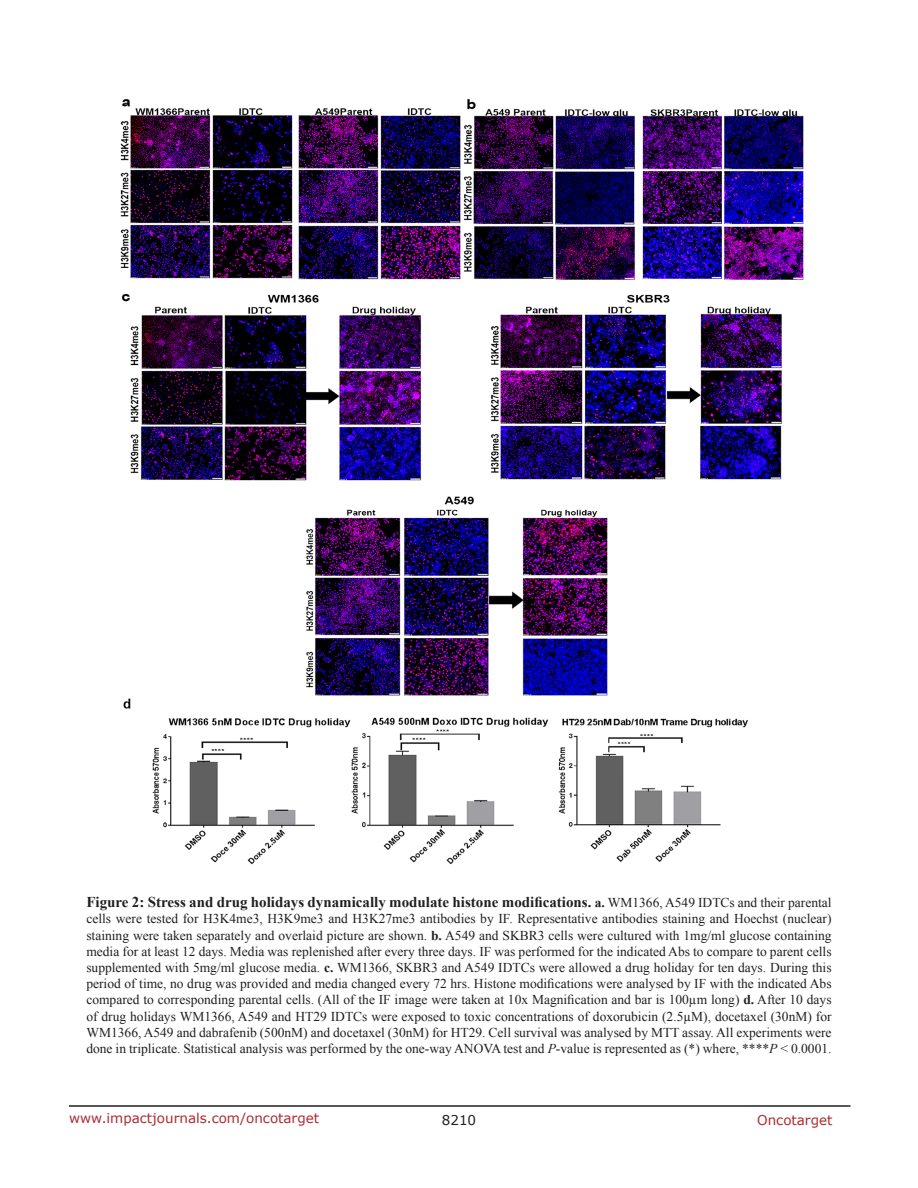
<style>
.page{position:relative;width:918px;height:1188px;background:#fff}
.page>*{position:absolute;margin:0;border:0;box-sizing:border-box;transform-origin:0 0}
.FigureText{font:700 15px "Times New Roman";color:#221f22}
.FigureText-2{font:13.5px/16.2px "Times New Roman";color:#221f22;text-align:justify}
.t1{font:13.5px "Verdana";color:#ac2b31}
.t2{font:13.5px "Verdana";color:#221f22}
.s1{font-size:13.5px}
.s2{font-weight:400;font-size:13.5px}
.s3{font-weight:700}
.s4{font-style:italic}
</style>
<div class="page">
<hr style="left:69px;top:1105px;width:781px;height:2px;background:#231f20">
<img style="left:120px;top:99px;width:684px;height:766px">
<p class="FigureText" style="left:86px;top:892px;width:747px">Figure 2: Stress and drug holidays dynamically modulate histone modifications. <span class="s1">a.</span> <span class="s2">WM1366, A549 IDTCs and their parental</span></p>
<p class="FigureText-2" style="left:86px;top:911px;width:747px">cells were tested for H3K4me3, H3K9me3 and H3K27me3 antibodies by IF. Representative antibodies staining and Hoechst (nuclear) staining were taken separately and overlaid picture are shown. <span class="s3">b.</span> A549 and SKBR3 cells were cultured with 1mg/ml glucose containing media for at least 12 days. Media was replenished after every three days. IF was performed for the indicated Abs to compare to parent cells supplemented with 5mg/ml glucose media. <span class="s3">c.</span> WM1366, SKBR3 and A549 IDTCs were allowed a drug holiday for ten days. During this period of time, no drug was provided and media changed every 72 hrs. Histone modifications were analysed by IF with the indicated Abs compared to corresponding parental cells. (All of the IF image were taken at 10x Magnification and bar is 100µm long) <span class="s3">d.</span> After 10 days of drug holidays WM1366, A549 and HT29 IDTCs were exposed to toxic concentrations of doxorubicin (2.5µM), docetaxel (30nM) for WM1366, A549 and dabrafenib (500nM) and docetaxel (30nM) for HT29. Cell survival was analysed by MTT assay. All experiments were done in triplicate. Statistical analysis was performed by the one-way ANOVA test and <span class="s4">P</span>-value is represented as (*) where, ****<span class="s4">P</span> &lt; 0.0001.</p>
<p class="t1" style="left:69px;top:1109px;width:252px">www.impactjournals.com/oncotarget</p>
<p class="t2" style="left:442px;top:1111px;width:36px">8210</p>
<p class="t1" style="left:757px;top:1111px;width:77px">Oncotarget</p>
</div>
